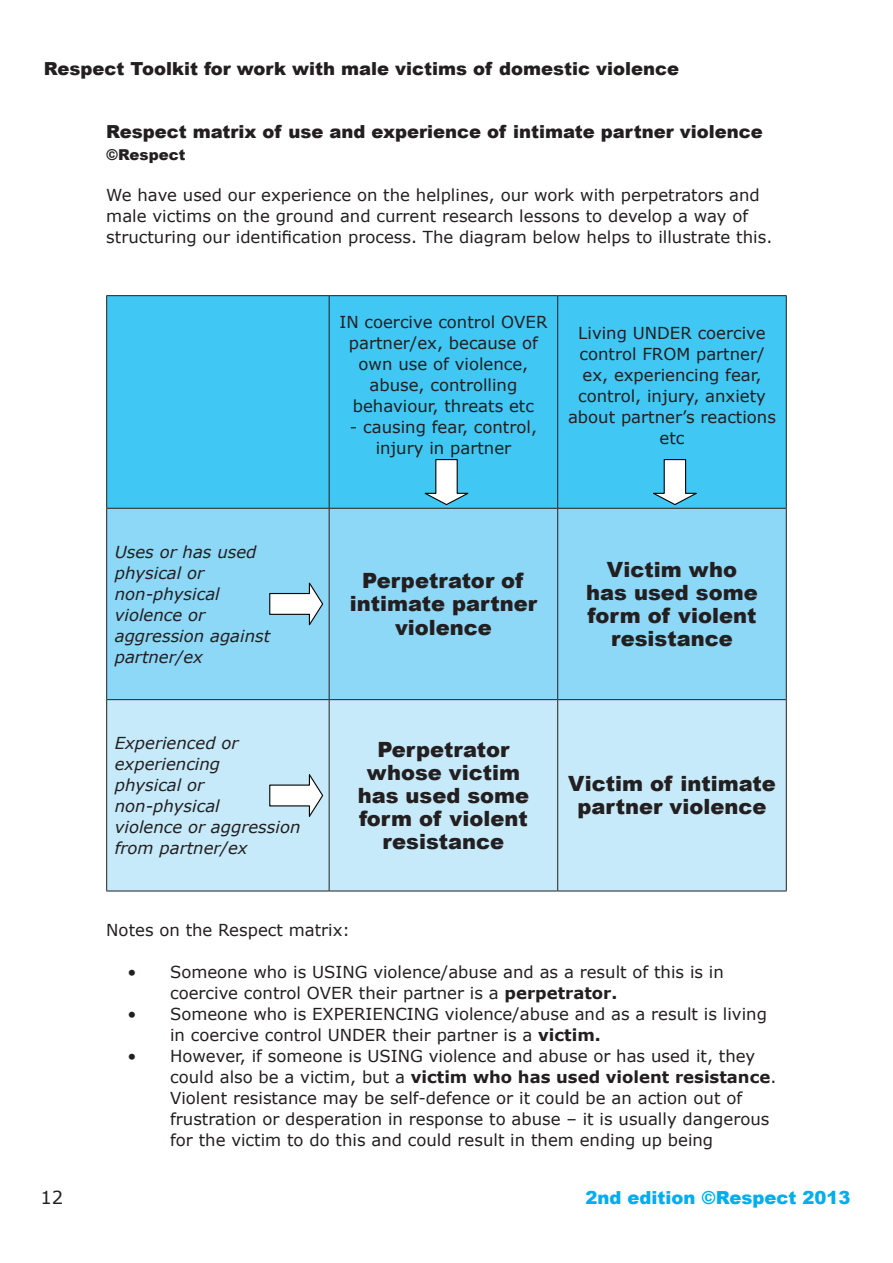
<style>
.page{position:relative;width:893px;height:1263px;background:#fff}
.page>*{position:absolute;margin:0;border:0;box-sizing:border-box;transform-origin:0 0}
.t1{font:900 21px/23.1px "Arial";color:#231f20;text-align:center}
.t2{font:900 18px "Arial";color:#231f20}
.t3{font:900 18px "Arial";color:#00aeef}
.t4{font:18px "Verdana";color:#231f20}
.t5{font:16.5px/21px "Verdana";color:#231f20}
.t6{font:italic 16.5px/21px "Verdana";color:#231f20}
.t7{font:900 15px "Arial";color:#231f20}
.s1{font-weight:700}
</style>
<div class="page">
<div style="left:107px;top:296px;width:679px;height:212px;background:#40c7f4"></div>
<div style="left:107px;top:509px;width:679px;height:190px;background:#8dd7f7"></div>
<div style="left:107px;top:700px;width:679px;height:191px;background:#c6eafa"></div>
<hr style="left:106px;top:295px;width:223px;height:1px;background:#231f20">
<hr style="left:106px;top:296px;width:1px;height:212px;background:#231f20">
<hr style="left:329px;top:295px;width:229px;height:1px;background:#231f20">
<hr style="left:329px;top:296px;width:1px;height:212px;background:#231f20">
<hr style="left:558px;top:295px;width:229px;height:1px;background:#231f20">
<hr style="left:557px;top:296px;width:1px;height:212px;background:#231f20">
<hr style="left:786px;top:296px;width:1px;height:212px;background:#231f20">
<hr style="left:106px;top:508px;width:223px;height:1px;background:#231f20">
<hr style="left:106px;top:509px;width:1px;height:190px;background:#231f20">
<hr style="left:329px;top:508px;width:229px;height:1px;background:#231f20">
<hr style="left:329px;top:509px;width:1px;height:190px;background:#231f20">
<hr style="left:558px;top:508px;width:229px;height:1px;background:#231f20">
<hr style="left:557px;top:509px;width:1px;height:190px;background:#231f20">
<hr style="left:786px;top:509px;width:1px;height:190px;background:#231f20">
<hr style="left:106px;top:699px;width:223px;height:1px;background:#231f20">
<hr style="left:106px;top:700px;width:1px;height:191px;background:#231f20">
<hr style="left:329px;top:699px;width:229px;height:1px;background:#231f20">
<hr style="left:329px;top:700px;width:1px;height:191px;background:#231f20">
<hr style="left:558px;top:699px;width:229px;height:1px;background:#231f20">
<hr style="left:557px;top:700px;width:1px;height:191px;background:#231f20">
<hr style="left:786px;top:700px;width:1px;height:191px;background:#231f20">
<hr style="left:106px;top:891px;width:223px;height:1px;background:#231f20">
<hr style="left:329px;top:891px;width:229px;height:1px;background:#231f20">
<hr style="left:558px;top:891px;width:229px;height:1px;background:#231f20">
<svg style="left:269px;top:581px;width:55px;height:46px"></svg>
<svg style="left:424px;top:459px;width:47px;height:47px"></svg>
<svg style="left:269px;top:773px;width:55px;height:46px"></svg>
<svg style="left:652px;top:459px;width:47px;height:47px"></svg>
<p class="t2" style="left:44px;top:56px;width:637px">Respect Toolkit for work with male victims of domestic violence</p>
<p class="t2" style="left:106px;top:119px;width:658px">Respect matrix of use and experience of intimate partner violence</p>
<p class="t7" style="left:106px;top:143px;width:81px">©Respect</p>
<p class="t5" style="left:106px;top:184px;width:667px">We have used our experience on the helplines, our work with perpetrators and male victims on the ground and current research lessons to develop a way of structuring our identification process. The diagram below helps to illustrate this.</p>
<p class="t6" style="left:115px;top:541px;width:157px">Uses or has used physical or non-physical violence or aggression against partner/ex</p>
<p class="t5" style="left:339px;top:312px;width:210px;text-align:center">IN coercive control OVER partner/ex, because of own use of violence, abuse, controlling behaviour, threats etc</p>
<p class="t5" style="left:350px;top:417px;width:189px;text-align:center">- causing fear, control, injury in partner</p>
<p class="t5" style="left:568px;top:322px;width:209px;text-align:center">Living UNDER coercive control FROM partner/ ex, experiencing fear, control, injury, anxiety about partner’s reactions etc</p>
<p class="t1" style="left:350px;top:569px;width:189px">Perpetrator of intimate partner violence</p>
<p class="t1" style="left:586px;top:557px;width:173px">Victim who has used some form of violent resistance</p>
<p class="t6" style="left:115px;top:732px;width:187px">Experienced or experiencing<br>physical or non-physical<br>violence or aggression from partner/ex</p>
<p class="t1" style="left:358px;top:737px;width:173px">Perpetrator whose victim has used some form of violent resistance</p>
<p class="t1" style="left:568px;top:772px;width:209px">Victim of intimate partner violence</p>
<p class="t5" style="left:106px;top:919px;width:245px">Notes on the Respect matrix:</p>
<p class="t5" style="left:170px;top:961px;width:555px;text-indent:-43px">• Someone who is USING violence/abuse and as a result of this is in coercive control OVER their partner is a <span class="s1">perpetrator.</span></p>
<p class="t5" style="left:170px;top:1003px;width:598px;text-indent:-43px">• Someone who is EXPERIENCING violence/abuse and as a result is living in coercive control UNDER their partner is a <span class="s1">victim.</span></p>
<p class="t5" style="left:170px;top:1045px;width:608px;text-indent:-43px">• However, if someone is USING violence and abuse or has used it, they could also be a victim, but a <span class="s1">victim who has used violent resistance</span>.<br>Violent resistance may be self-defence or it could be an action out of frustration or desperation in response to abuse – it is usually dangerous for the victim to do this and could result in them ending up being</p>
<p class="t4" style="left:40px;top:1185px;width:24px">12</p>
<p class="t3" style="left:585px;top:1184px;width:266px">2nd edition ©Respect 2013</p>
</div>
